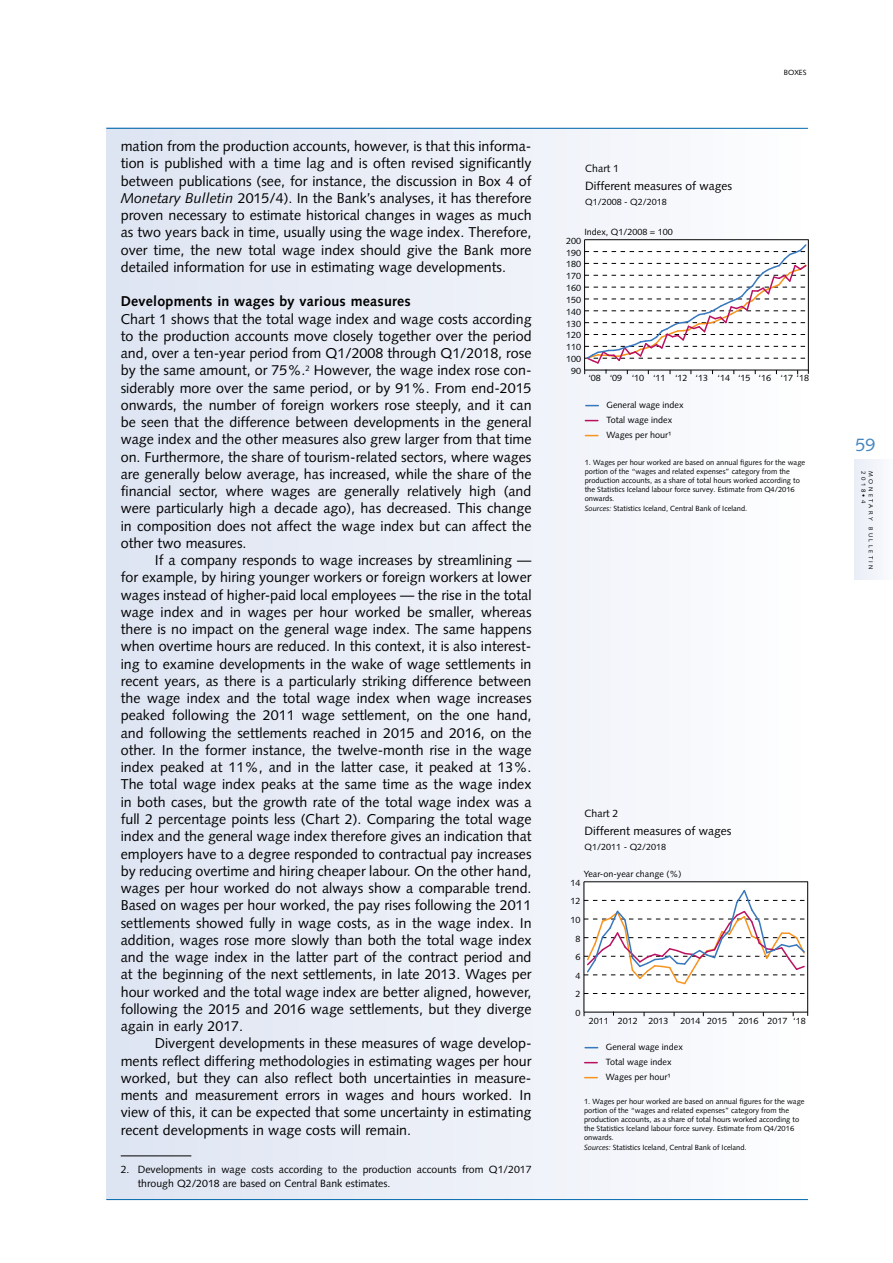
<style>
.page{position:relative;width:893px;height:1263px;background:#fff}
.page>*{position:absolute;margin:0;border:0;box-sizing:border-box;transform-origin:0 0}
.t1{font:18px "Syntax LT Std";color:#4686bf}
.t2{font:14.25px/17.2px "Syntax LT Std";color:#000;text-align:justify}
.t3{font:700 14.25px "Syntax LT Std";letter-spacing:.015em;color:#000}
.t4{font:12px "Syntax LT Std";color:#000}
.t5{font:10.5px/13.5px "Syntax LT Std";color:#000}
.t6{font:9px/15px "Syntax LT Std";color:#000}
.t7{font:7.5px/9px "Syntax LT Std";color:#000}
.t8{font:6px "Syntax LT Std";letter-spacing:.4em;color:#000}
.s1{font-style:italic}
</style>
<div class="page">
<div style="left:855px;top:459px;width:38px;height:121px;background:#f1f4fa"></div>
<div style="left:106px;top:128px;width:702px;height:1071px;background:linear-gradient(to right,#dde4f2,#fdfdfe)"></div>
<hr style="left:106px;top:128px;width:702px;height:1px;background:#0068ac">
<hr style="left:106px;top:1199px;width:702px;height:1px;background:#0068ac">
<hr style="left:121px;top:1155px;width:70px;height:1px;background:#000">
<div style="left:586px;top:240px;width:221px;height:129px;background:#fff"></div>
<svg style="left:586px;top:405px;width:12px;height:1px"></svg>
<svg style="left:585px;top:420px;width:13px;height:1px"></svg>
<svg style="left:585px;top:435px;width:13px;height:1px"></svg>
<hr style="left:584px;top:240px;width:1px;height:130px;background:#000">
<hr style="left:585px;top:239px;width:223px;height:1px;background:#000">
<hr style="left:808px;top:240px;width:1px;height:130px;background:#000">
<svg style="left:584px;top:243px;width:225px;height:131px"></svg>
<div style="left:585px;top:881px;width:222px;height:130px;background:#fff"></div>
<svg style="left:585px;top:1047px;width:13px;height:1px"></svg>
<svg style="left:585px;top:1062px;width:12px;height:1px"></svg>
<svg style="left:585px;top:1077px;width:12px;height:1px"></svg>
<hr style="left:584px;top:882px;width:1px;height:130px;background:#000">
<hr style="left:584px;top:1012px;width:224px;height:1px;background:#000">
<svg style="left:585px;top:993px;width:220px;height:1px"></svg>
<hr style="left:584px;top:881px;width:224px;height:1px;background:#000">
<svg style="left:584px;top:888px;width:221px;height:97px"></svg>
<hr style="left:807px;top:882px;width:1px;height:130px;background:#000">
<p class="t2" style="left:121px;top:137px;width:412px">mation from the production accounts, however, is that this informa&shy;tion is published with a time lag and is often revised significantly between publications (see, for instance, the discussion in Box 4 of <span class="s1">Monetary Bulletin</span> 2015/4). In the Bank’s analyses, it has therefore proven necessary to estimate historical changes in wages as much as two years back in time, usually using the wage index. Therefore, over time, the new total wage index should give the Bank more detailed information for use in estimating wage developments.</p>
<p class="t3" style="left:121px;top:293px;width:291px">Developments in wages by various measures</p>
<p class="t2" style="left:121px;top:310px;width:412px">Chart 1 shows that the total wage index and wage costs according to the production accounts move closely together over the period and, over a ten-year period from Q1/2008 through Q1/2018, rose by the same amount, or 75%.<sup>2</sup> However, the wage index rose con&shy;siderably more over the same period, or by 91%. From end-2015 onwards, the number of foreign workers rose steeply, and it can be seen that the difference between developments in the general wage index and the other measures also grew larger from that time on. Furthermore, the share of tourism-related sectors, where wages are generally below average, has increased, while the share of the financial sector, where wages are generally relatively high (and were particularly high a decade ago), has decreased. This change in composition does not affect the wage index but can affect the other two measures.</p>
<p class="t2" style="left:121px;top:552px;width:412px;text-indent:34px">If a company responds to wage increases by streamlining — for example, by hiring younger workers or foreign workers at lower wages instead of higher-paid local employees — the rise in the total wage index and in wages per hour worked be smaller, whereas there is no impact on the general wage index. The same happens when overtime hours are reduced. In this context, it is also interest&shy;ing to examine developments in the wake of wage settlements in recent years, as there is a particularly striking difference between the wage index and the total wage index when wage increases peaked following the 2011 wage settlement, on the one hand, and following the settlements reached in 2015 and 2016, on the other. In the former instance, the twelve-month rise in the wage index peaked at 11%, and in the latter case, it peaked at 13%.<br>The total wage index peaks at the same time as the wage index in both cases, but the growth rate of the total wage index was a full 2 percentage points less (Chart 2). Comparing the total wage index and the general wage index therefore gives an indication that employers have to a degree responded to contractual pay increases by reducing overtime and hiring cheaper labour. On the other hand, wages per hour worked do not always show a comparable trend.<br>Based on wages per hour worked, the pay rises following the 2011 settlements showed fully in wage costs, as in the wage index. In addition, wages rose more slowly than both the total wage index and the wage index in the latter part of the contract period and at the beginning of the next settlements, in late 2013. Wages per hour worked and the total wage index are better aligned, however, following the 2015 and 2016 wage settlements, but they diverge again in early 2017.</p>
<p class="t2" style="left:121px;top:1035px;width:412px;text-indent:34px">Divergent developments in these measures of wage develop&shy;ments reflect differing methodologies in estimating wages per hour worked, but they can also reflect both uncertainties in measure&shy;ments and measurement errors in wages and hours worked. In view of this, it can be expected that some uncertainty in estimating recent developments in wage costs will remain.</p>
<p class="t5" style="left:138px;top:1163px;width:395px;text-indent:-17px">2. Developments in wage costs according to the production accounts from Q1/2017 through Q2/2018 are based on Central Bank estimates.</p>
<p class="t5" style="left:585px;top:162px;width:35px">Chart 1</p>
<p class="t4" style="left:585px;top:179px;width:148px">Different measures of wages</p>
<p class="t6" style="left:585px;top:194px;width:83px">Q1/2008 - Q2/2018</p>
<p class="t6" style="left:584px;top:224px;width:90px">Index, Q1/2008 = 100</p>
<p class="t6" style="left:566px;top:233px;width:17px">200</p>
<p class="t6" style="left:566px;top:245px;width:17px">190</p>
<p class="t6" style="left:566px;top:257px;width:17px">180</p>
<p class="t6" style="left:566px;top:269px;width:17px">170</p>
<p class="t6" style="left:566px;top:280px;width:17px">160</p>
<p class="t6" style="left:566px;top:292px;width:17px">150</p>
<p class="t6" style="left:566px;top:304px;width:17px">140</p>
<p class="t6" style="left:566px;top:316px;width:17px">130</p>
<p class="t6" style="left:566px;top:328px;width:17px">120</p>
<p class="t6" style="left:566px;top:340px;width:17px">110</p>
<p class="t6" style="left:566px;top:352px;width:17px">100</p>
<p class="t7" style="left:784px;top:68px;width:24px">BOXES</p>
<p class="t6" style="left:571px;top:363px;width:12px">90</p>
<p class="t6" style="left:588px;top:371px;width:222px">‘08 ‘09 ‘10 ‘11 ‘12 ‘13 ‘14 ‘15 ‘16 ‘17 ‘18</p>
<p class="t6" style="left:606px;top:397px;width:79px">General wage index<br>Total wage index<br>Wages per hour¹</p>
<p class="t7" style="left:585px;top:457px;width:222px">1. Wages per hour worked are based on annual figures for the wage portion of the “wages and related expenses” category from the production accounts, as a share of total hours worked according to the Statistics Iceland labour force survey. Estimate from Q4/2016 onwards.</p>
<p class="t7" style="left:585px;top:504px;width:164px"><span class="s1">Sources:</span> Statistics Iceland, Central Bank of Iceland.</p>
<p class="t5" style="left:585px;top:807px;width:35px">Chart 2</p>
<p class="t4" style="left:585px;top:824px;width:148px">Different measures of wages</p>
<p class="t6" style="left:585px;top:839px;width:83px">Q1/2011 - Q2/2018</p>
<p class="t6" style="left:584px;top:866px;width:99px">Year-on-year change (%)</p>
<p class="t6" style="left:570px;top:875px;width:12px">14</p>
<p class="t6" style="left:570px;top:894px;width:12px">12</p>
<p class="t6" style="left:570px;top:912px;width:12px">10</p>
<p class="t6" style="left:575px;top:931px;width:7px">8</p>
<p class="t6" style="left:575px;top:950px;width:7px">6</p>
<p class="t6" style="left:575px;top:968px;width:7px">4</p>
<p class="t6" style="left:575px;top:987px;width:7px">2</p>
<p class="t6" style="left:575px;top:1005px;width:7px">0</p>
<p class="t6" style="left:589px;top:1013px;width:81px">2011 2012 2013</p>
<p class="t6" style="left:680px;top:1013px;width:48px">2014 2015</p>
<p class="t6" style="left:739px;top:1013px;width:69px">2016 2017 ‘18</p>
<p class="t6" style="left:606px;top:1039px;width:79px">General wage index<br>Total wage index<br>Wages per hour¹</p>
<p class="t7" style="left:584px;top:1096px;width:222px">1. Wages per hour worked are based on annual figures for the wage portion of the “wages and related expenses” category from the production accounts, as a share of total hours worked according to the Statistics Iceland labour force survey. Estimate from Q4/2016 onwards.</p>
<p class="t7" style="left:584px;top:1143px;width:164px"><span class="s1">Sources:</span> Statistics Iceland, Central Bank of Iceland.</p>
<p class="t1" style="left:855px;top:434px;width:22px">59</p>
<p class="t8" style="left:867px;top:471px;width:33px;rotate:90deg">2018•4</p>
<p class="t8" style="left:874px;top:471px;width:100px;rotate:90deg">MONETARY BULLETIN</p>
</div>
